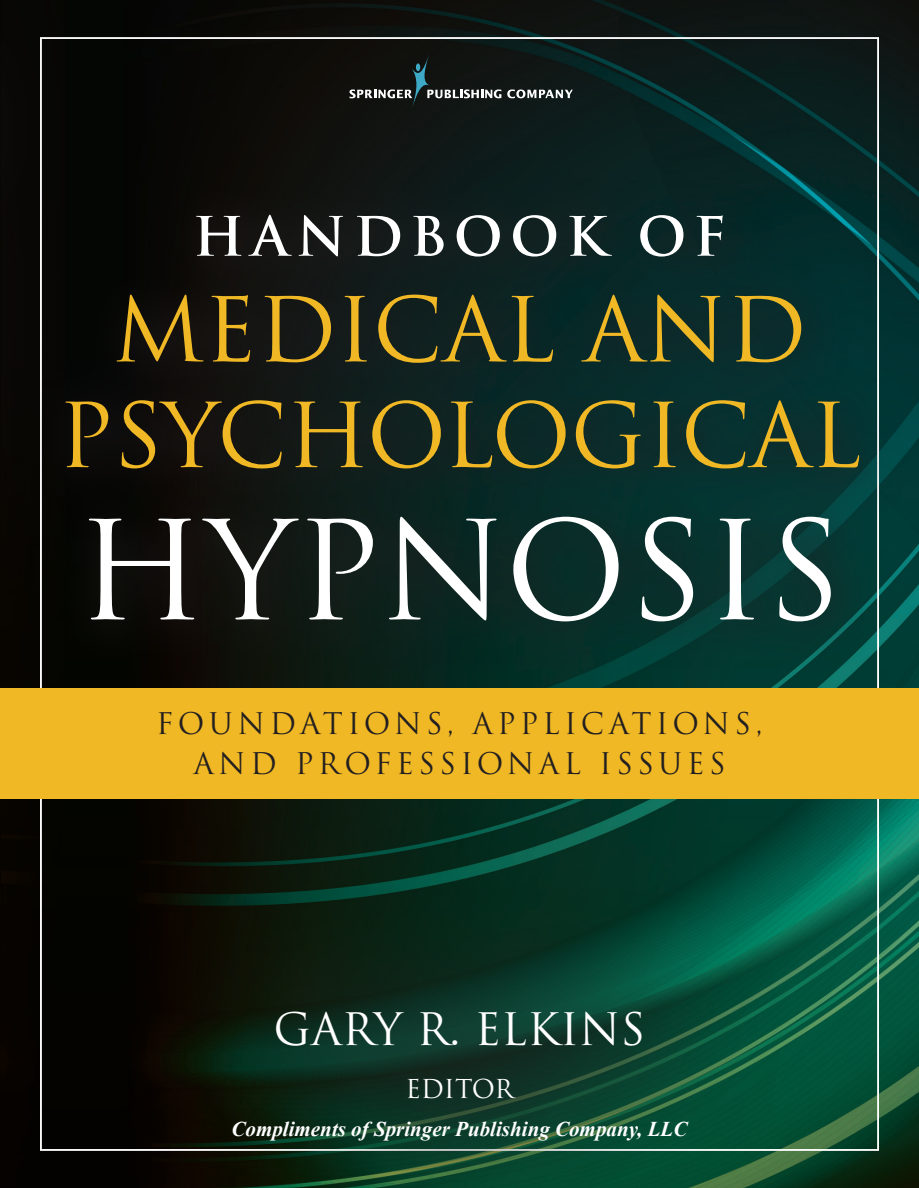
<style>
.page{position:relative;width:919px;height:1188px;background:#fff}
.page>*{position:absolute;margin:0;border:0;box-sizing:border-box;transform-origin:0 0}
.t1{font:133.5px "Trajan Pro";letter-spacing:.01em;color:#fff}
.t2{font:87px "Trajan Pro";letter-spacing:-.01em;color:#f0b825}
.t3{font:700 52.8px "Trajan Pro";letter-spacing:.135em;color:#fff}
.t4{font:43.65px "Trajan Pro";color:#fff}
.t5{font:29.1px/40px "Trajan Pro";letter-spacing:.15em;color:#231f20;text-align:center}
.t6{font:25.35px "Trajan Pro";letter-spacing:-.01em;color:#fff}
.t7{font:italic 700 21px "Times New Roman";color:#fff}
</style>
<div class="page">
<img style="left:0;top:0;width:918px;height:1188px">
<div style="left:0;top:688px;width:918px;height:111px;background:#f0b825"></div>
<svg style="left:507px;top:89px;width:65px;height:9px"></svg>
<svg style="left:349px;top:52px;width:152px;height:59px;background:#212624"></svg>
<svg style="left:415px;top:63px;width:5px;height:8px"></svg>
<div style="left:152px;top:881px;width:636px;height:307px;background:#231f20;opacity:.75"></div>
<div style="left:29px;top:175px;width:880px;height:498px;background:#231f20;opacity:.75"></div>
<div style="left:0;top:0;width:58px;height:285px;background:#090706"></div>
<p class="t3" style="left:193px;top:204px;width:534px">HANDBOOK OF</p>
<p class="t2" style="left:112px;top:274px;width:695px">MEDICAL AND</p>
<p class="t2" style="left:58px;top:380px;width:804px">PSYCHOLOGICAL</p>
<p class="t1" style="left:77px;top:486px;width:766px">HYPNOSIS</p>
<p class="t5" style="left:156px;top:703px;width:607px">FOUNDATIONS, APPLICATIONS,<br>AND PROFESSIONAL ISSUES</p>
<p class="t4" style="left:273px;top:1002px;width:373px">GARY R. ELKINS</p>
<p class="t6" style="left:405px;top:1072px;width:109px">EDITOR</p>
<p class="t7" style="left:231px;top:1114px;width:457px">Compliments of Springer Publishing Company, LLC</p>
</div>
